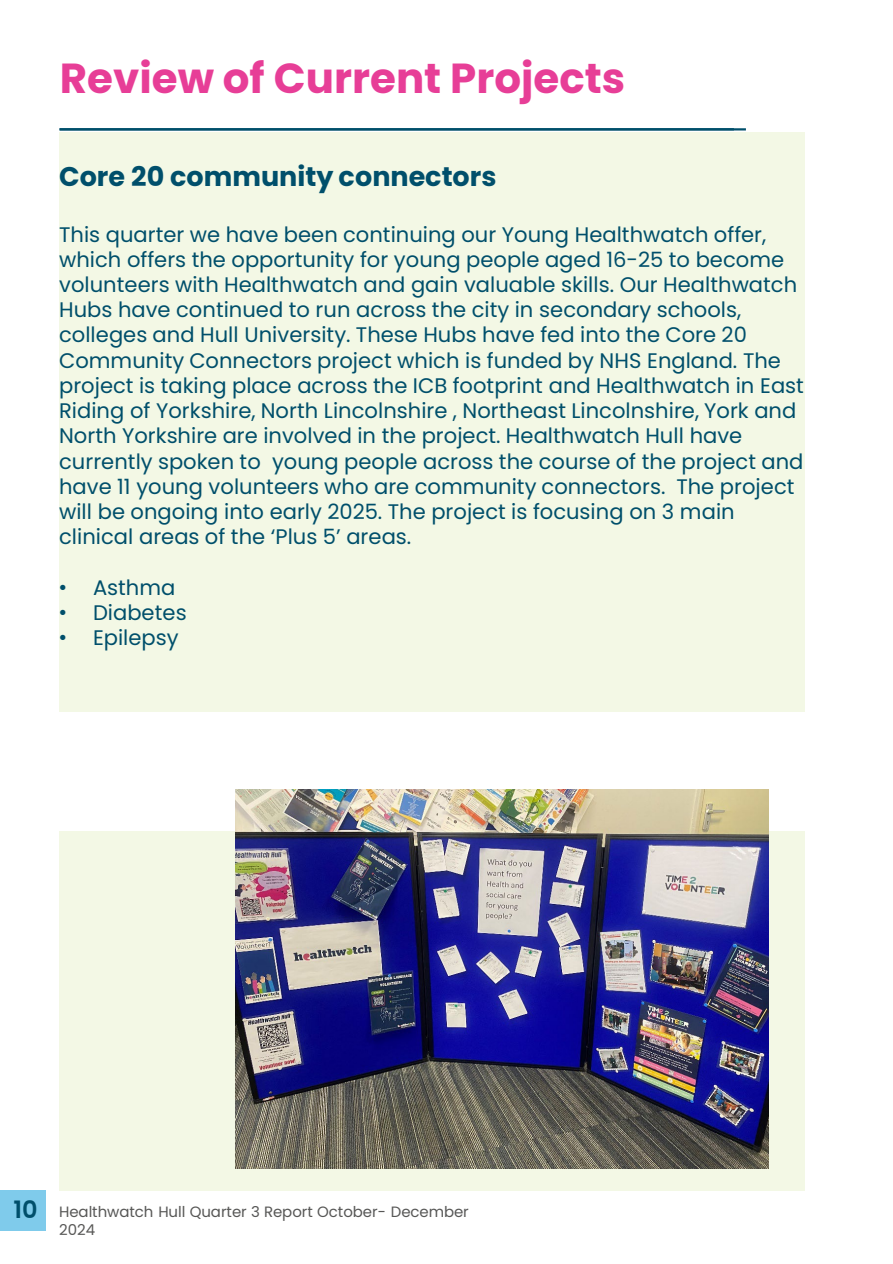
<style>
.page{position:relative;width:893px;height:1264px;background:#fff}
.page>*{position:absolute;margin:0;border:0;box-sizing:border-box;transform-origin:0 0}
.t1{font:700 42px "Poppins";color:#e73e97}
.t2{font:700 27px "Poppins";color:#004f6b}
.t3{font:600 24px "Poppins";color:#004f6b}
.t4{font:21px/25.2px "Poppins";color:#004f6b}
.t5{font:15px/18px "Poppins";letter-spacing:-.005em;color:#575756}
.s1{font-family:"Arial"}
</style>
<div class="page">
<div style="left:0;top:1189px;width:45px;height:40px;background:#7fcbeb"></div>
<hr style="left:60px;top:128px;width:685px;height:2px;background:#004f6b">
<div style="left:59px;top:132px;width:746px;height:579px;background:#f3f8e5"></div>
<div style="left:59px;top:831px;width:746px;height:359px;background:#f3f8e5"></div>
<img style="left:235px;top:789px;width:533px;height:378px">
<h2 class="t1" style="left:60px;top:54px;width:567px">Review of Current Projects</h2>
<p class="t2" style="left:59px;top:161px;width:439px">Core 20 community connectors</p>
<p class="t4" style="left:59px;top:221px;width:746px">This quarter we have been continuing our Young Healthwatch offer, which offers the opportunity for young people aged 16-25 to become volunteers with Healthwatch and gain valuable skills. Our Healthwatch Hubs have continued to run across the city in secondary schools, colleges and Hull University. These Hubs have fed into the Core 20<br>Community Connectors project which is funded by NHS England. The project is taking place across the ICB footprint and Healthwatch in East Riding of Yorkshire, North Lincolnshire , Northeast Lincolnshire, York and North Yorkshire are involved in the project. Healthwatch Hull have currently spoken to young people across the course of the project and have 11 young volunteers who are community connectors. The project will be ongoing into early 2025. The project is focusing on 3 main clinical areas of the ‘Plus 5’ areas.</p>
<p class="t4" style="left:59px;top:574px;width:118px"><span class="s1">•</span> Asthma</p>
<p class="t4" style="left:59px;top:600px;width:129px"><span class="s1">•</span> Diabetes</p>
<p class="t4" style="left:59px;top:625px;width:121px"><span class="s1">•</span> Epilepsy</p>
<p class="t3" style="left:13px;top:1195px;width:26px">10</p>
<p class="t5" style="left:59px;top:1201px;width:411px">Healthwatch Hull Quarter 3 Report October- December<br>2024</p>
</div>
